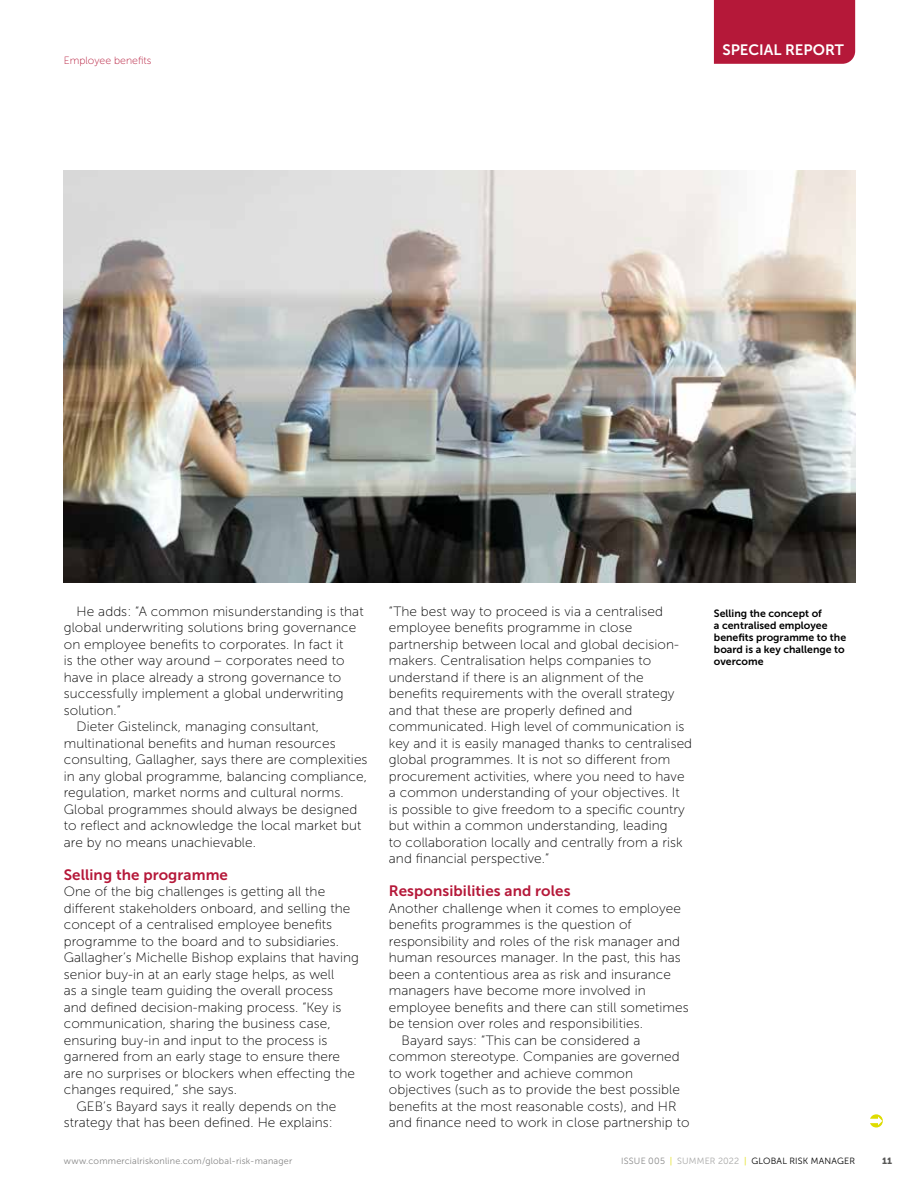
<style>
.page{position:relative;width:919px;height:1191px;background:#fff}
.page>*{position:absolute;margin:0;border:0;box-sizing:border-box;transform-origin:0 0}
.t1{font:15px "Museo Sans 700";letter-spacing:.005em;color:#b51839}
.t2{font:15px "Museo Sans 700";color:#fff}
.t3{font:13.5px/16.5px "Museo Sans 100";letter-spacing:.005em;color:#000}
.t4{font:10.5px/12px "Museo Sans 700";color:#000}
.t5{font:10.5px "Museo Sans 100";color:#b51839}
.t6{font:9px "Museo Sans 300";letter-spacing:.025em;color:#878787}
.t7{font:9px "Museo Sans 300";letter-spacing:.02em;color:#000}
.t8{font:9px "Museo Sans 900";color:#575756}
.s1{color:#878787}
.s2{color:#dedc00}
.s3{color:#a8a8a7}
</style>
<div class="page">
<div style="left:713px;top:0;width:142px;height:64px;background:#b51839"></div>
<img style="left:64px;top:170px;width:791px;height:413px">
<svg style="left:870px;top:1114px;width:12px;height:13px"></svg>
<p class="t5" style="left:64px;top:55px;width:89px">Employee benefits</p>
<p class="t2" style="left:722px;top:42px;width:123px">SPECIAL REPORT</p>
<p class="t3" style="left:77px;top:603px;width:288px">He adds: “A common misunderstanding is that</p>
<p class="t3" style="left:64px;top:619px;width:294px">global underwriting solutions bring governance</p>
<p class="t3" style="left:64px;top:636px;width:281px">on employee benefits to corporates. In fact it</p>
<p class="t3" style="left:64px;top:652px;width:282px">is the other way around – corporates need to</p>
<p class="t3" style="left:64px;top:669px;width:279px">have in place already a strong governance to</p>
<p class="t3" style="left:64px;top:685px;width:281px">successfully implement a global underwriting</p>
<p class="t3" style="left:64px;top:702px;width:59px">solution.”</p>
<p class="t3" style="left:77px;top:718px;width:244px">Dieter Gistelinck, managing consultant,</p>
<p class="t3" style="left:64px;top:735px;width:273px">multinational benefits and human resources</p>
<p class="t3" style="left:64px;top:751px;width:305px">consulting, Gallagher, says there are complexities</p>
<p class="t3" style="left:64px;top:768px;width:305px">in any global programme, balancing compliance,</p>
<p class="t3" style="left:64px;top:784px;width:281px">regulation, market norms and cultural norms.</p>
<p class="t3" style="left:64px;top:801px;width:295px">Global programmes should always be designed</p>
<p class="t3" style="left:64px;top:817px;width:299px">to reflect and acknowledge the local market but</p>
<p class="t3" style="left:64px;top:834px;width:194px">are by no means unachievable.</p>
<p class="t1" style="left:64px;top:866px;width:166px">Selling the programme</p>
<p class="t3" style="left:64px;top:883px;width:263px">One of the big challenges is getting all the</p>
<p class="t3" style="left:64px;top:900px;width:288px">different stakeholders onboard, and selling the</p>
<p class="t3" style="left:64px;top:916px;width:270px">concept of a centralised employee benefits</p>
<p class="t3" style="left:64px;top:933px;width:277px">programme to the board and to subsidiaries.</p>
<p class="t3" style="left:64px;top:949px;width:296px">Gallagher’s Michelle Bishop explains that having</p>
<p class="t3" style="left:64px;top:966px;width:272px">senior buy-in at an early stage helps, as well</p>
<p class="t3" style="left:64px;top:982px;width:271px">as a single team guiding the overall process</p>
<p class="t3" style="left:64px;top:999px;width:279px">and defined decision-making process. “Key is</p>
<p class="t3" style="left:64px;top:1015px;width:268px">communication, sharing the business case,</p>
<p class="t3" style="left:64px;top:1032px;width:265px">ensuring buy-in and input to the process is</p>
<p class="t3" style="left:64px;top:1048px;width:278px">garnered from an early stage to ensure there</p>
<p class="t3" style="left:64px;top:1065px;width:292px">are no surprises or blockers when effecting the</p>
<p class="t3" style="left:64px;top:1081px;width:175px">changes required,” she says.</p>
<p class="t3" style="left:77px;top:1098px;width:261px">GEB’s Bayard says it really depends on the</p>
<p class="t3" style="left:64px;top:1114px;width:270px">strategy that has been defined. He explains:</p>
<p class="t3" style="left:389px;top:603px;width:305px">“The best way to proceed is via a centralised employee benefits programme in close partnership between local and global decision&shy;makers. Centralisation helps companies to understand if there is an alignment of the benefits requirements with the overall strategy and that these are properly defined and communicated. High level of communication is key and it is easily managed thanks to centralised global programmes. It is not so different from procurement activities, where you need to have a common understanding of your objectives. It<br>is possible to give freedom to a specific country but within a common understanding, leading<br>to collaboration locally and centrally from a risk and financial perspective.”</p>
<p class="t1" style="left:389px;top:883px;width:183px">Responsibilities and roles</p>
<p class="t3" style="left:389px;top:900px;width:293px">Another challenge when it comes to employee</p>
<p class="t3" style="left:389px;top:916px;width:244px">benefits programmes is the question of</p>
<p class="t3" style="left:389px;top:933px;width:292px">responsibility and roles of the risk manager and</p>
<p class="t3" style="left:389px;top:949px;width:293px">human resources manager. In the past, this has</p>
<p class="t3" style="left:389px;top:966px;width:284px">been a contentious area as risk and insurance</p>
<p class="t3" style="left:389px;top:982px;width:258px">managers have become more involved in</p>
<p class="t3" style="left:389px;top:999px;width:301px">employee benefits and there can still sometimes</p>
<p class="t3" style="left:389px;top:1015px;width:255px">be tension over roles and responsibilities.</p>
<p class="t3" style="left:401px;top:1032px;width:240px">Bayard says: “This can be considered a</p>
<p class="t3" style="left:389px;top:1048px;width:292px">common stereotype. Companies are governed</p>
<p class="t3" style="left:389px;top:1065px;width:246px">to work together and achieve common</p>
<p class="t3" style="left:389px;top:1081px;width:292px">objectives (such as to provide the best possible</p>
<p class="t3" style="left:389px;top:1098px;width:289px">benefits at the most reasonable costs), and HR</p>
<p class="t3" style="left:389px;top:1114px;width:302px">and finance need to work in close partnership to</p>
<p class="t4" style="left:713px;top:607px;width:134px">Selling the concept of<br>a centralised employee benefits programme to the board is a key challenge to overcome</p>
<p class="t6" style="left:64px;top:1156px;width:230px">www.commercialriskonline.com/global-risk-manager</p>
<p class="t7" style="left:621px;top:1156px;width:235px"><span class="s1">ISSUE 005</span> <span class="s2">|</span> <span class="s3">SUMMER 2022</span> <span class="s2">|</span> GLOBAL RISK MANAGER</p>
<p class="t8" style="left:881px;top:1155px;width:12px">11</p>
</div>
